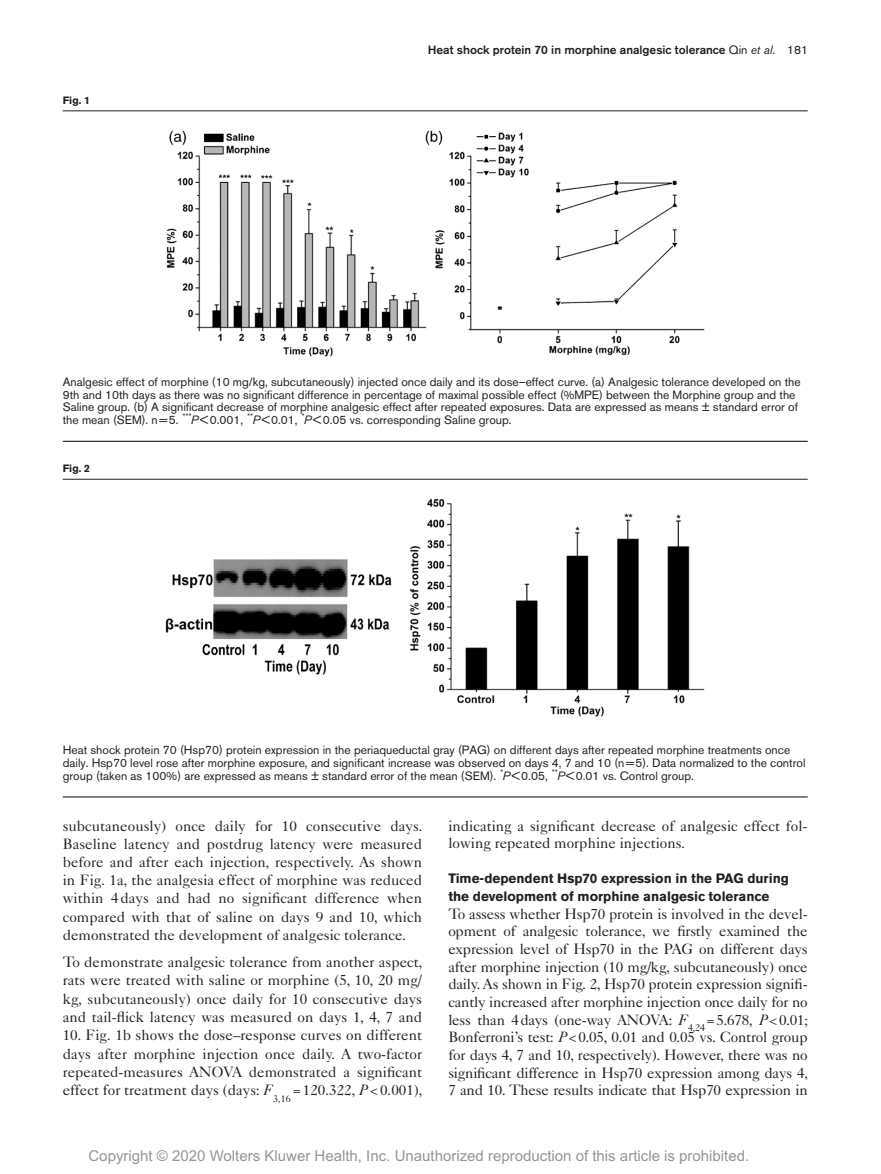
<style>
.page{position:relative;width:881px;height:1174px;background:#fff}
.page>*{position:absolute;margin:0;border:0;box-sizing:border-box;transform-origin:0 0}
.t1{font:15px/18.3px "Caslon 540 LT Std";color:#231f20;text-align:justify}
.t2{font:15px "Arial MT Std";color:#939598}
.t3{font:700 13.5px/17.7px "Akzidenz Grotesk BE";color:#231f20}
.t4{font:12px/12.8px "Akzidenz Grotesk BE";color:#231f20}
.t5{font:500 12px "Akzidenz Grotesk BE";color:#231f20}
.t6{font:700 10.5px "Akzidenz Grotesk BE";color:#231f20}
.s1{font-weight:400}
.s2{font-weight:400;font-style:italic}
.s3{font-style:italic}
</style>
<div class="page">
<img style="left:166px;top:130px;width:539px;height:227px">
<hr style="left:63px;top:111px;width:744px;height:1px;background:#231f20">
<hr style="left:63px;top:441px;width:744px;height:1px;background:#231f20">
<img style="left:165px;top:498px;width:540px;height:219px">
<hr style="left:63px;top:479px;width:744px;height:1px;background:#231f20">
<hr style="left:63px;top:796px;width:744px;height:1px;background:#231f20">
<p class="t6" style="left:63px;top:94px;width:29px">Fig. 1</p>
<p class="t5" style="left:427px;top:42px;width:382px">Heat shock protein 70 in morphine analgesic tolerance <span class="s1">Qin</span> <span class="s2">et al</span><span class="s1">. 181</span></p>
<p class="t4" style="left:63px;top:375px;width:739px">Analgesic effect of morphine (10 mg/kg, subcutaneously) injected once daily and its dose–effect curve. (a) Analgesic tolerance developed on the 9th and 10th days as there was no significant difference in percentage of maximal possible effect (%MPE) between the Morphine group and the Saline group. (b) A significant decrease of morphine analgesic effect after repeated exposures. Data are expressed as means ± standard error of the mean (SEM). n=5. <sup>***</sup><span class="s3">P</span>&lt;0.001, <sup>**</sup><span class="s3">P</span>&lt;0.01, <sup>*</sup><span class="s3">P</span>&lt;0.05 vs. corresponding Saline group.</p>
<p class="t6" style="left:63px;top:462px;width:29px">Fig. 2</p>
<p class="t4" style="left:63px;top:744px;width:744px">Heat shock protein 70 (Hsp70) protein expression in the periaqueductal gray (PAG) on different days after repeated morphine treatments once daily. Hsp70 level rose after morphine exposure, and significant increase was observed on days 4, 7 and 10 (n=5). Data normalized to the control group (taken as 100%) are expressed as means ± standard error of the mean (SEM). <sup>*</sup><span class="s3">P</span>&lt;0.05, <sup>**</sup><span class="s3">P</span>&lt;0.01 vs. Control group.</p>
<p class="t1" style="left:63px;top:816px;width:361px">subcutaneously) once daily for 10 consecutive days.<br>Baseline latency and postdrug latency were measured before and after each injection, respectively. As shown in Fig. 1a, the analgesia effect of morphine was reduced within 4days and had no significant difference when compared with that of saline on days 9 and 10, which demonstrated the development of analgesic tolerance.</p>
<p class="t1" style="left:63px;top:952px;width:361px">To demonstrate analgesic tolerance from another aspect, rats were treated with saline or morphine (5, 10, 20 mg/ kg, subcutaneously) once daily for 10 consecutive days and tail-flick latency was measured on days 1, 4, 7 and</p>
<p class="t1" style="left:63px;top:1026px;width:361px">10. Fig. 1b shows the dose–response curves on different days after morphine injection once daily. A two-factor repeated-measures ANOVA demonstrated a significant effect for treatment days (days: <span class="s3">F</span><sub>3,16</sub> =120.322, <span class="s3">P</span>&lt;0.001),</p>
<p class="t1" style="left:448px;top:816px;width:360px;line-height:17.7px">indicating a significant decrease of analgesic effect fol&shy;lowing repeated morphine injections.</p>
<p class="t3" style="left:448px;top:870px;width:342px">Time-dependent Hsp70 expression in the PAG during the development of morphine analgesic tolerance</p>
<p class="t1" style="left:448px;top:904px;width:361px;line-height:17.7px">To assess whether Hsp70 protein is involved in the devel&shy;opment of analgesic tolerance, we firstly examined the expression level of Hsp70 in the PAG on different days after morphine injection (10 mg/kg, subcutaneously) once daily. As shown in Fig. 2, Hsp70 protein expression signifi&shy;cantly increased after morphine injection once daily for no less than 4days (one-way ANOVA: <span class="s3">F</span><sub>4,24</sub> =5.678, <span class="s3">P</span>&lt;0.01; Bonferroni’s test: <span class="s3">P</span>&lt;0.05, 0.01 and 0.05 vs. Control group for days 4, 7 and 10, respectively). However, there was no significant difference in Hsp70 expression among days 4, 7 and 10. These results indicate that Hsp70 expression in</p>
<p class="t2" style="left:88px;top:1147px;width:662px">Copyright © 2020 Wolters Kluwer Health, Inc. Unauthorized reproduction of this article is prohibited.</p>
</div>
